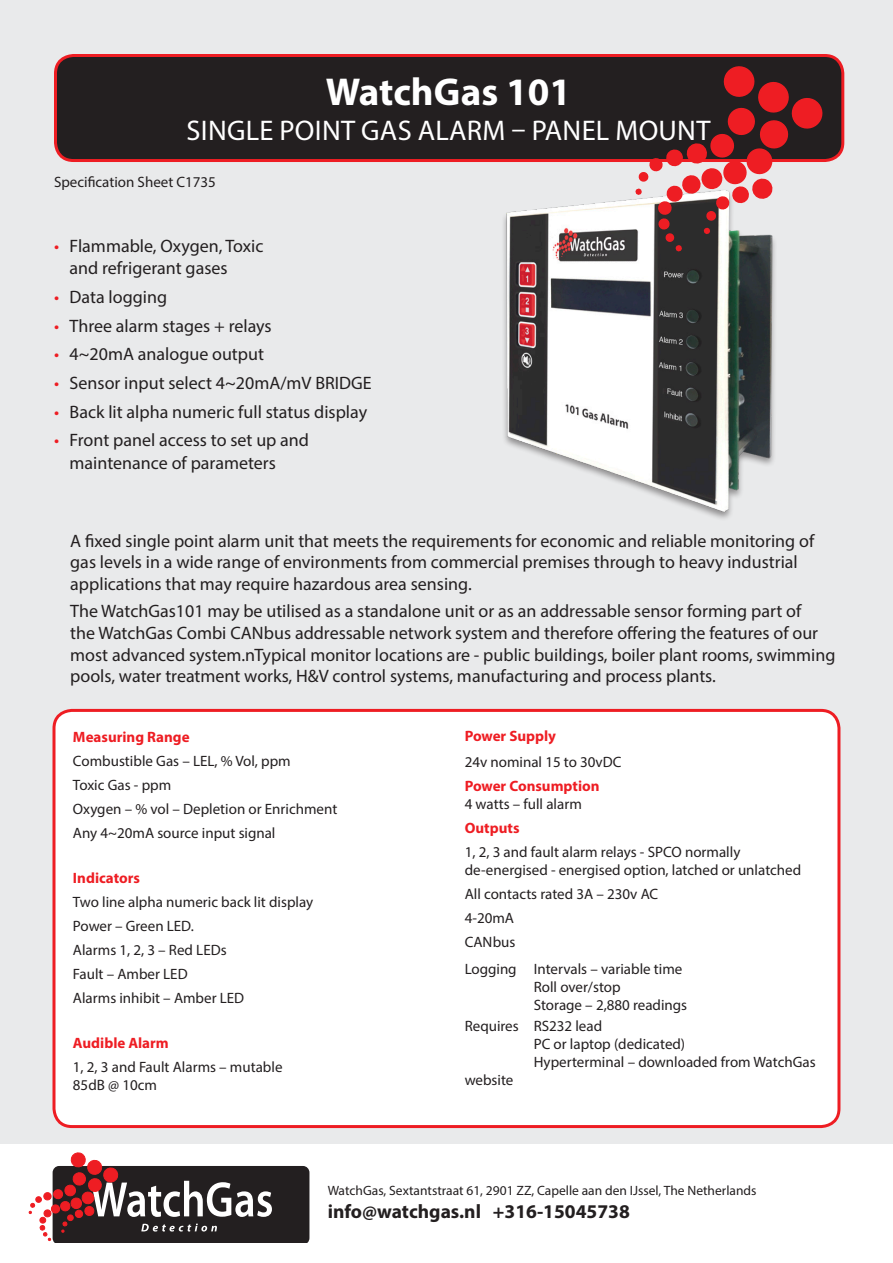
<style>
.page{position:relative;width:893px;height:1263px;background:#fff}
.page>*{position:absolute;margin:0;border:0;box-sizing:border-box;transform-origin:0 0}
.t1{font:700 39px "Myriad Pro";color:#fff}
.t2{font:28.5px "Myriad Pro";letter-spacing:.01em;color:#fff}
.t3{font:700 19.5px "Myriad Pro";color:#231f20}
.t4{font:18px/21.6px "Myriad Pro";color:#231f20}
.t5{font:15px/18px "Myriad Pro";color:#231f20}
.t6{font:700 15px/18px "Myriad Pro";color:#ee1d23}
.t7{font:13.5px "Myriad Pro";color:#231f20}
.s1{color:#ee1d23}
.s2{font-weight:400;color:#231f20}
</style>
<div class="page">
<div style="left:0;top:0;width:893px;height:1143px;background:#e9eaeb"></div>
<div style="left:501px;top:189px;width:277px;height:332px;background:#231f20;opacity:.44"></div>
<img style="left:506px;top:191px;width:272px;height:323px">
<div style="left:56px;top:56px;width:787px;height:105px;background:#231f20;border-radius:18px"></div>
<div style="left:54px;top:54px;width:790px;height:108px;border:3px solid #ee1d23;border-radius:18px"></div>
<div style="left:54px;top:710px;width:785px;height:416px;background:#fff;border-radius:18px"></div>
<div style="left:52px;top:709px;width:788px;height:419px;border:3px solid #ee1d23;border-radius:18px"></div>
<svg style="left:29px;top:1152px;width:280px;height:90px"></svg>
<svg style="left:635px;top:66px;width:189px;height:187px"></svg>
<p class="t1" style="left:326px;top:67px;width:247px">WatchGas 101</p>
<p class="t2" style="left:187px;top:113px;width:525px">SINGLE POINT GAS ALARM – PANEL MOUNT</p>
<p class="t5" style="left:54px;top:173px;width:164px">Specification Sheet C1735</p>
<p class="t4" style="left:70px;top:234px;width:195px;line-height:22.5px;text-indent:-16px"><span class="s1">•</span> Flammable, Oxygen, Toxic and refrigerant gases</p>
<p class="t4" style="left:54px;top:286px;width:115px"><span class="s1">•</span> Data logging</p>
<p class="t4" style="left:54px;top:315px;width:219px"><span class="s1">•</span> Three alarm stages + relays</p>
<p class="t4" style="left:54px;top:343px;width:212px"><span class="s1">•</span> 4~20mA analogue output</p>
<p class="t4" style="left:54px;top:372px;width:319px"><span class="s1">•</span> Sensor input select 4~20mA/mV BRIDGE</p>
<p class="t4" style="left:54px;top:400px;width:315px"><span class="s1">•</span> Back lit alpha numeric full status display</p>
<p class="t4" style="left:70px;top:429px;width:241px;line-height:22.5px;text-indent:-16px"><span class="s1">•</span> Front panel access to set up and maintenance of parameters</p>
<p class="t4" style="left:70px;top:529px;width:745px">A fixed single point alarm unit that meets the requirements for economic and reliable monitoring of gas levels in a wide range of environments from commercial premises through to heavy industrial applications that may require hazardous area sensing.</p>
<p class="t4" style="left:70px;top:600px;width:767px">The WatchGas101 may be utilised as a standalone unit or as an addressable sensor forming part of<br>the WatchGas Combi CANbus addressable network system and therefore offering the features of our most advanced system.nTypical monitor locations are - public buildings, boiler plant rooms, swimming pools, water treatment works, H&amp;V control systems, manufacturing and process plants.</p>
<p class="t6" style="left:73px;top:728px;width:118px">Measuring Range</p>
<p class="t5" style="left:73px;top:752px;width:219px">Combustible Gas – LEL, % Vol, ppm</p>
<p class="t5" style="left:73px;top:776px;width:100px">Toxic Gas - ppm</p>
<p class="t5" style="left:73px;top:800px;width:266px">Oxygen – % vol – Depletion or Enrichment</p>
<p class="t5" style="left:73px;top:824px;width:204px">Any 4~20mA source input signal</p>
<p class="t6" style="left:73px;top:869px;width:69px">Indicators</p>
<p class="t5" style="left:73px;top:893px;width:242px">Two line alpha numeric back lit display</p>
<p class="t5" style="left:73px;top:917px;width:122px">Power – Green LED.</p>
<p class="t5" style="left:73px;top:941px;width:155px">Alarms 1, 2, 3 – Red LEDs</p>
<p class="t5" style="left:73px;top:965px;width:116px">Fault – Amber LED</p>
<p class="t5" style="left:73px;top:989px;width:173px">Alarms inhibit – Amber LED</p>
<p class="t6" style="left:73px;top:1034px;width:97px">Audible Alarm</p>
<p class="t5" style="left:73px;top:1058px;width:211px">1, 2, 3 and Fault Alarms – mutable<br>85dB @ 10cm</p>
<p class="t6" style="left:465px;top:727px;width:93px">Power Supply</p>
<p class="t5" style="left:465px;top:753px;width:158px">24v nominal 15 to 30vDC</p>
<p class="t6" style="left:465px;top:776px;width:136px">Power Consumption<br><span class="s2">4 watts – full alarm</span></p>
<p class="t6" style="left:465px;top:818px;width:56px">Outputs</p>
<p class="t5" style="left:465px;top:843px;width:338px">1, 2, 3 and fault alarm relays - SPCO normally de-energised - energised option, latched or unlatched</p>
<p class="t5" style="left:465px;top:885px;width:195px">All contacts rated 3A – 230v AC</p>
<p class="t5" style="left:465px;top:909px;width:51px">4-20mA</p>
<p class="t5" style="left:465px;top:933px;width:52px">CANbus</p>
<p class="t5" style="left:534px;top:960px;width:155px;text-indent:-69px">Logging Intervals – variable time<br>Roll over/stop<br>Storage – 2,880 readings</p>
<p class="t5" style="left:465px;top:1017px;width:139px">Requires RS232 lead</p>
<p class="t5" style="left:534px;top:1035px;width:153px">PC or laptop (dedicated)</p>
<p class="t5" style="left:534px;top:1053px;width:283px">Hyperterminal – downloaded from WatchGas</p>
<p class="t5" style="left:465px;top:1071px;width:50px">website</p>
<p class="t7" style="left:328px;top:1182px;width:430px">WatchGas, Sextantstraat 61, 2901 ZZ, Capelle aan den IJssel, The Netherlands</p>
<p class="t3" style="left:328px;top:1199px;width:304px">info@watchgas.nl +316-15045738</p>
</div>
